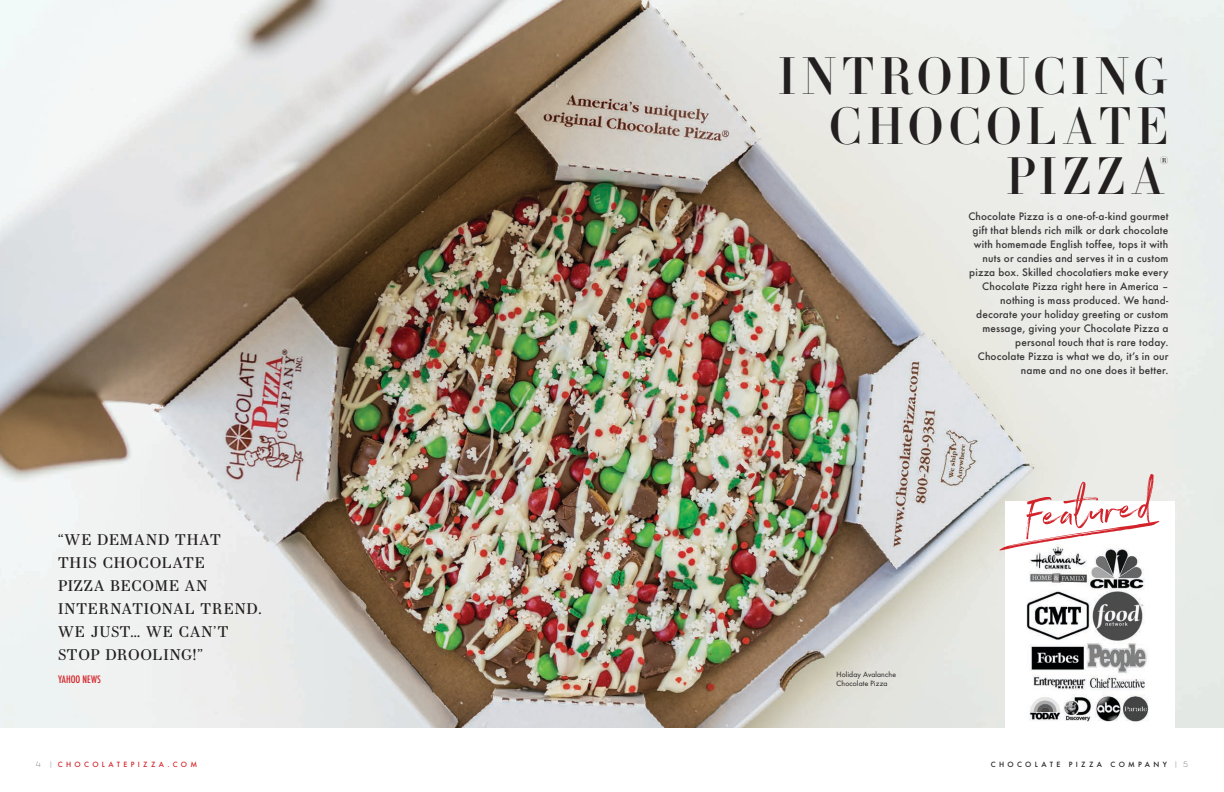
<style>
.page{position:relative;width:1224px;height:792px;background:#fff}
.page>*{position:absolute;margin:0;border:0;box-sizing:border-box;transform-origin:0 0}
.t1{font:53.7px "Northwell Alt";color:#d2232a}
.Big_Title{font:50px/50px "Essonnes Headline";letter-spacing:.09em;color:#231f20;text-align:right}
.Big_Title-2{font:15px/23px "Essonnes Text";letter-spacing:.055em;color:#231f20}
.Big_Title-3{font:10.5px "Essonnes Headline";color:#231f20}
.Black_Body_Text{font:500 10px/14px "Futura";letter-spacing:.015em;color:#383738;text-align:right}
.Black_Body_Text-2{font:500 condensed 10px "Futura";letter-spacing:.01em;color:#d2232a}
.t2{font:7px/8.4px "Futura";letter-spacing:.015em;color:#231f20}
.t3{font:500 7px "Futura";letter-spacing:.475em;color:#231f20}
.t4{font:500 7px "Futura";letter-spacing:.475em;color:#d2232a}
.s1{font-family:"Modulus";font-weight:400;font-size:8px;color:#231f20}
.s2{font-family:"Modulus";font-weight:400;font-size:8px}
</style>
<div class="page">
<img style="left:0;top:0;width:1224px;height:727px">
<div style="left:1005px;top:502px;width:170px;height:254px;background:#fff"></div>
<img style="left:1026px;top:550px;width:123px;height:172px">
<svg style="left:999px;top:521px;width:161px;height:29px"></svg>
<p class="Big_Title" style="left:778px;top:50px;width:392px">INTRODUCING<br>CHOCOLATE<br>PIZZA</p>
<p class="Big_Title-3" style="left:1160px;top:153px;width:10px">®</p>
<p class="Big_Title-2" style="left:58px;top:528px;width:205px">“WE DEMAND THAT<br>THIS CHOCOLATE<br>PIZZA BECOME AN<br>INTERNATIONAL TREND.<br>WE JUST… WE CAN’T<br>STOP DROOLING!”</p>
<p class="Black_Body_Text-2" style="left:58px;top:673px;width:45px">YAHOO NEWS</p>
<p class="t2" style="left:837px;top:671px;width:61px">Holiday Avalanche<br>Chocolate Pizza</p>
<p class="Black_Body_Text" style="left:968px;top:209px;width:202px">Chocolate Pizza is a one-of-a-kind gourmet gift that blends rich milk or dark chocolate with homemade English toffee, tops it with nuts or candies and serves it in a custom pizza box. Skilled chocolatiers make every Chocolate Pizza right here in America – nothing is mass produced. We hand&shy;decorate your holiday greeting or custom message, giving your Chocolate Pizza a personal touch that is rare today.<br>Chocolate Pizza is what we do, it’s in our name and no one does it better.</p>
<p class="t1" style="left:1022px;top:477px;width:130px;rotate:-5deg">Featured</p>
<p class="t4" style="left:36px;top:759px;width:163px"><span class="s1">4 |</span> CHOCOLATEPIZZA.COM</p>
<p class="t3" style="left:991px;top:760px;width:199px">CHOCOLATE PIZZA COMPANY <span class="s2">| 5</span></p>
</div>
